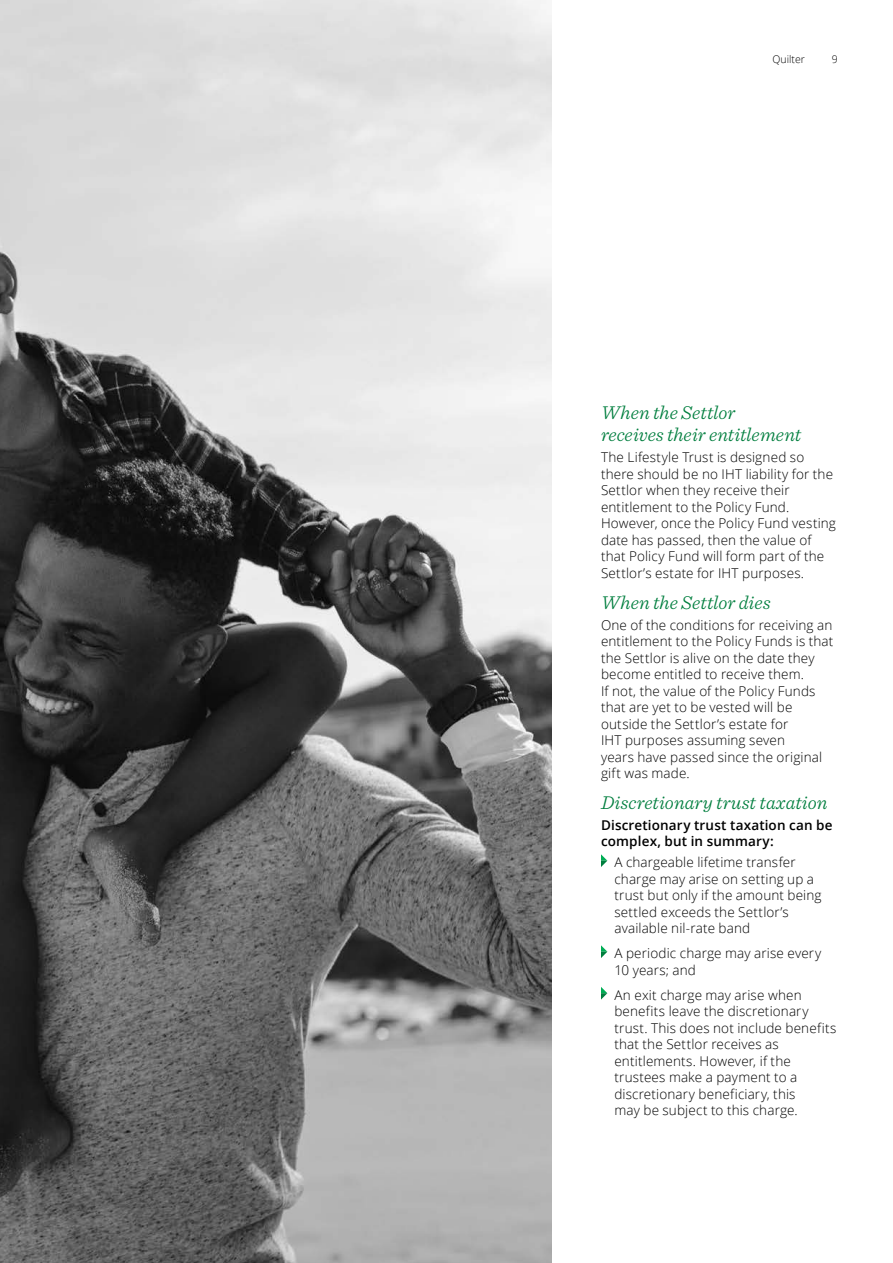
<style>
.page{position:relative;width:893px;height:1263px;background:#fff}
.page>*{position:absolute;margin:0;border:0;box-sizing:border-box;transform-origin:0 0}
.t1{font:italic 300 19.5px/22.5px "Sentinel";color:#007e3e}
.t2{font:300 13.5px/16.5px "Open Sans";letter-spacing:.01em;color:#000}
.t3{font:600 13.5px/16.5px "Open Sans";letter-spacing:.01em;color:#000}
.t4{font:300 10.5px "Open Sans";color:#000}
</style>
<div class="page">
<img style="left:0;top:0;width:551px;height:1263px">
<svg style="left:601px;top:854px;width:6px;height:13px"></svg>
<svg style="left:601px;top:945px;width:6px;height:13px"></svg>
<svg style="left:601px;top:987px;width:6px;height:12px"></svg>
<p class="t4" style="left:773px;top:52px;width:34px">Quilter</p>
<p class="t4" style="left:832px;top:52px;width:7px">9</p>
<h1 class="t1" style="left:601px;top:400px;width:202px">When the Settlor receives their entitlement</h1>
<p class="t2" style="left:601px;top:449px;width:236px">The Lifestyle Trust is designed so there should be no IHT liability for the Settlor when they receive their entitlement to the Policy Fund.<br>However, once the Policy Fund vesting date has passed, then the value of that Policy Fund will form part of the Settlor’s estate for IHT purposes.</p>
<h1 class="t1" style="left:601px;top:590px;width:171px">When the Settlor dies</h1>
<p class="t2" style="left:601px;top:616px;width:234px">One of the conditions for receiving an entitlement to the Policy Funds is that the Settlor is alive on the date they become entitled to receive them.<br>If not, the value of the Policy Funds that are yet to be vested will be outside the Settlor’s estate for<br>IHT purposes assuming seven<br>years have passed since the original gift was made.</p>
<h1 class="t1" style="left:601px;top:790px;width:228px">Discretionary trust taxation</h1>
<p class="t3" style="left:601px;top:816px;width:233px">Discretionary trust taxation can be complex, but in summary:</p>
<p class="t2" style="left:614px;top:853px;width:209px">A chargeable lifetime transfer charge may arise on setting up a trust but only if the amount being settled exceeds the Settlor’s available nil-rate band</p>
<p class="t2" style="left:614px;top:944px;width:208px">A periodic charge may arise every<br>10 years; and</p>
<p class="t2" style="left:614px;top:986px;width:224px">An exit charge may arise when benefits leave the discretionary trust. This does not include benefits that the Settlor receives as entitlements. However, if the trustees make a payment to a discretionary beneficiary, this<br>may be subject to this charge.</p>
</div>
